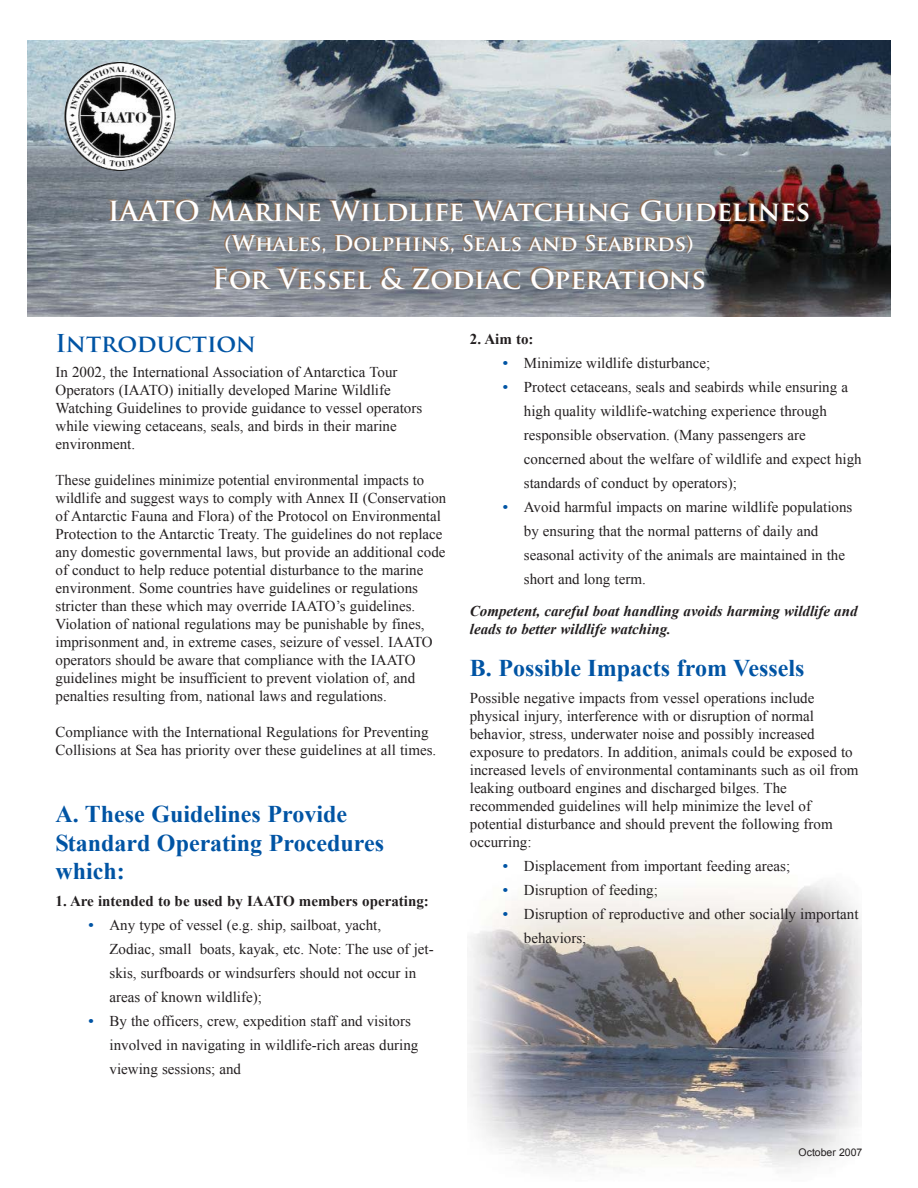
<style>
.page{position:relative;width:918px;height:1188px;background:#fff}
.page>*{position:absolute;margin:0;border:0;box-sizing:border-box;transform-origin:0 0}
.t1{font:700 27px "Trajan Pro";color:#fff}
.t2{font:700 24px/28.8px "Times New Roman";color:#0054a4}
.t3{font:700 24px "Trajan Pro";color:#0054a4}
.t4{font:700 21px "Trajan Pro";color:#fff}
.t5{font:15px/18px "Times New Roman";color:#231f20}
.t6{font:italic 700 15px/18px "Times New Roman";color:#231f20}
.t7{font:700 15px "Times New Roman";color:#231f20}
.t8{font:10.5px "Arial";color:#231f20}
.s1{font-weight:700;color:#0054a4}
</style>
<div class="page">
<img style="left:467px;top:883px;width:394px;height:286px">
<img style="left:27px;top:40px;width:864px;height:277px">
<img style="left:64px;top:62px;width:113px;height:109px">
<p class="t1" style="left:108px;top:195px;width:704px">IAATO Marine Wildlife Watching Guidelines</p>
<p class="t4" style="left:225px;top:231px;width:471px">(Whales, Dolphins, Seals and Seabirds)</p>
<p class="t1" style="left:212px;top:262px;width:495px">For Vessel &amp; Zodiac Operations</p>
<p class="t3" style="left:56px;top:328px;width:202px">Introduction</p>
<p class="t5" style="left:56px;top:363px;width:368px">In 2002, the International Association of Antarctica Tour Operators (IAATO) initially developed Marine Wildlife Watching Guidelines to provide guidance to vessel operators while viewing cetaceans, seals, and birds in their marine environment.</p>
<p class="t5" style="left:56px;top:471px;width:392px">These guidelines minimize potential environmental impacts to wildlife and suggest ways to comply with Annex II (Conservation of Antarctic Fauna and Flora) of the Protocol on Environmental Protection to the Antarctic Treaty. The guidelines do not replace any domestic governmental laws, but provide an additional code of conduct to help reduce potential disturbance to the marine environment. Some countries have guidelines or regulations stricter than these which may override IAATO’s guidelines.<br>Violation of national regulations may be punishable by fines, imprisonment and, in extreme cases, seizure of vessel. IAATO operators should be aware that compliance with the IAATO guidelines might be insufficient to prevent violation of, and penalties resulting from, national laws and regulations.</p>
<p class="t5" style="left:56px;top:723px;width:382px">Compliance with the International Regulations for Preventing<br>Collisions at Sea has priority over these guidelines at all times.</p>
<p class="t2" style="left:56px;top:799px;width:330px">A. These Guidelines Provide<br>Standard Operating Procedures which:</p>
<p class="t7" style="left:56px;top:891px;width:375px">1. Are intended to be used by IAATO members operating:</p>
<p class="t5" style="left:110px;top:913px;width:326px;line-height:24px;text-indent:-21px"><span class="s1">•</span> Any type of vessel (e.g. ship, sailboat, yacht,<br>Zodiac, small boats, kayak, etc. Note: The use of jet&shy;skis, surfboards or windsurfers should not occur in areas of known wildlife);</p>
<p class="t5" style="left:110px;top:1009px;width:310px;line-height:24px;text-indent:-21px"><span class="s1">•</span> By the officers, crew, expedition staff and visitors involved in navigating in wildlife-rich areas during viewing sessions; and</p>
<p class="t7" style="left:470px;top:329px;width:65px">2. Aim to:</p>
<p class="t5" style="left:503px;top:354px;width:209px"><span class="s1">•</span> Minimize wildlife disturbance;</p>
<p class="t5" style="left:524px;top:375px;width:339px;line-height:24px;text-indent:-21px"><span class="s1">•</span> Protect cetaceans, seals and seabirds while ensuring a high quality wildlife-watching experience through responsible observation. (Many passengers are concerned about the welfare of wildlife and expect high standards of conduct by operators);</p>
<p class="t5" style="left:524px;top:495px;width:330px;line-height:24px;text-indent:-21px"><span class="s1">•</span> Avoid harmful impacts on marine wildlife populations by ensuring that the normal patterns of daily and seasonal activity of the animals are maintained in the short and long term.</p>
<p class="t6" style="left:470px;top:601px;width:389px">Competent, careful boat handling avoids harming wildlife and leads to better wildlife watching.</p>
<p class="t2" style="left:470px;top:653px;width:336px">B. Possible Impacts from Vessels</p>
<p class="t5" style="left:470px;top:689px;width:390px">Possible negative impacts from vessel operations include physical injury, interference with or disruption of normal behavior, stress, underwater noise and possibly increased exposure to predators. In addition, animals could be exposed to increased levels of environmental contaminants such as oil from leaking outboard engines and discharged bilges. The recommended guidelines will help minimize the level of potential disturbance and should prevent the following from occurring:</p>
<p class="t5" style="left:503px;top:857px;width:289px"><span class="s1">•</span> Displacement from important feeding areas;</p>
<p class="t5" style="left:503px;top:881px;width:157px"><span class="s1">•</span> Disruption of feeding;</p>
<p class="t5" style="left:524px;top:902px;width:336px;line-height:24px;text-indent:-21px"><span class="s1">•</span> Disruption of reproductive and other socially important behaviors;</p>
<p class="t8" style="left:799px;top:1145px;width:65px">October 2007</p>
</div>
